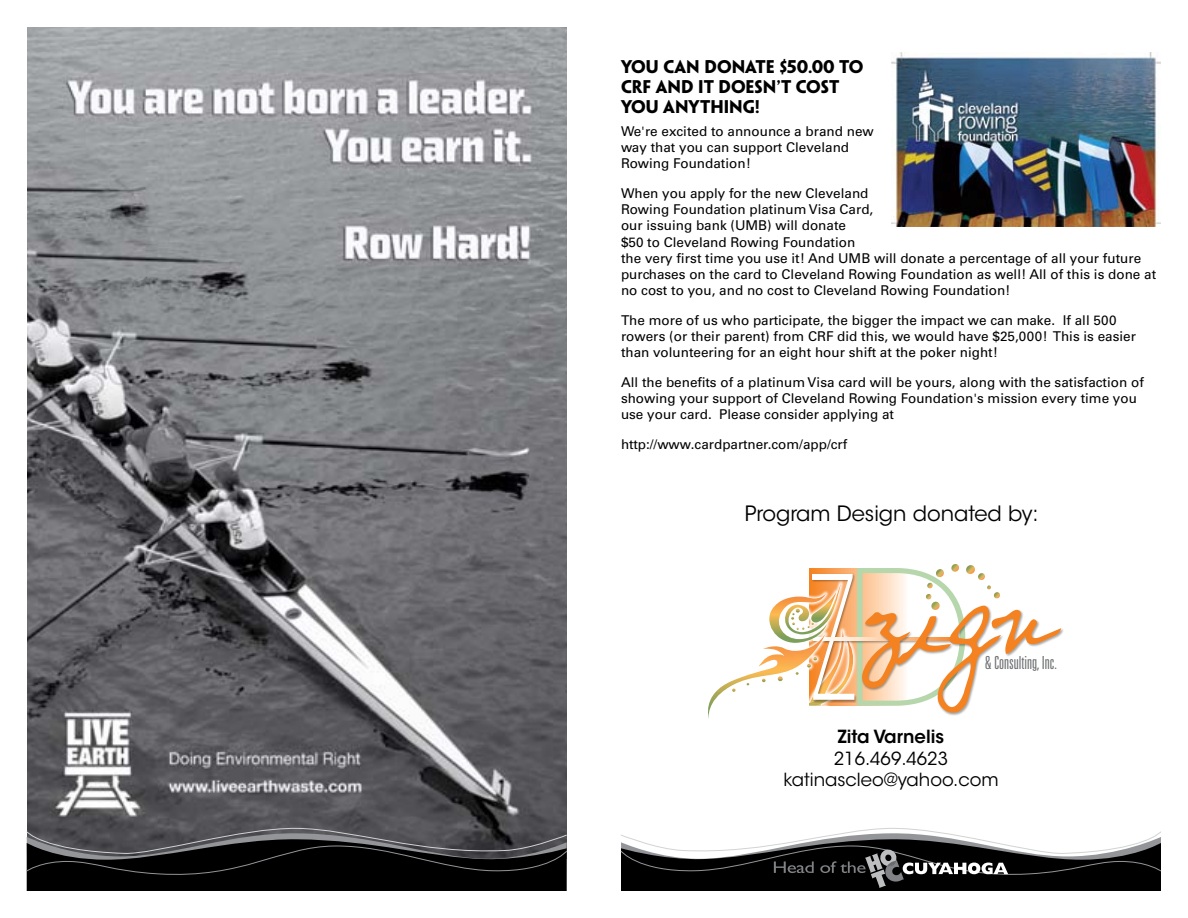
<style>
.page{position:relative;width:1188px;height:918px;background:#fff}
.page>*{position:absolute;margin:0;border:0;box-sizing:border-box;transform-origin:0 0}
.t1{font:200 186px "ITC Avant Garde Std";color:#b6d6ac}
.t2{font:21px "ITC Avant Garde Std";color:#000}
.t3{font:18px/21.6px "ITC Avant Garde Std";color:#000;text-align:center}
.t4{font:300 ultra-condensed 18px "Univers LT Std";color:#6d6f71}
.t5{font:600 18px "ITC Avant Garde Std";color:#000}
.t6{font:700 16.5px/19.8px "Penumbra Sans Std";color:#000}
.t7{font:13.5px/16.2px "Univers LT Std";color:#000}
</style>
<div class="page">
<img style="left:27px;top:27px;width:540px;height:800px">
<svg style="left:26px;top:827px;width:541px;height:64px;background:#242426"></svg>
<svg style="left:620px;top:828px;width:541px;height:63px"></svg>
<div style="left:811px;top:573px;width:149px;height:130px;background:#000;opacity:.35"></div>
<hr style="left:813px;top:638px;width:143px;height:3px;background:#ffe6d0">
<div style="left:703px;top:578px;width:141px;height:144px;background:#fff"></div>
<img style="left:769px;top:597px;width:22px;height:36px">
<img style="left:708px;top:633px;width:118px;height:85px">
<svg style="left:791px;top:573px;width:64px;height:128px"></svg>
<svg style="left:778px;top:676px;width:5px;height:5px"></svg>
<svg style="left:762px;top:679px;width:4px;height:3px"></svg>
<svg style="left:732px;top:689px;width:4px;height:3px"></svg>
<svg style="left:862px;top:564px;width:199px;height:149px"></svg>
<img style="left:892px;top:52px;width:269px;height:174px">
<p class="t6" style="left:621px;top:57px;width:244px">YOU CAN DONATE $50.00 TO<br>CRF AND IT DOESN’T COST<br>YOU ANYTHING!</p>
<p class="t7" style="left:621px;top:123px;width:254px">We're excited to announce a brand new way that you can support Cleveland<br>Rowing Foundation!</p>
<p class="t7" style="left:621px;top:185px;width:537px">When you apply for the new Cleveland<br>Rowing Foundation platinum Visa Card,<br>our issuing bank (UMB) will donate<br>$50 to Cleveland Rowing Foundation<br>the very first time you use it! And UMB will donate a percentage of all your future purchases on the card to Cleveland Rowing Foundation as well! All of this is done at no cost to you, and no cost to Cleveland Rowing Foundation!</p>
<p class="t7" style="left:621px;top:312px;width:517px">The more of us who participate, the bigger the impact we can make. If all 500 rowers (or their parent) from CRF did this, we would have $25,000! This is easier than volunteering for an eight hour shift at the poker night!</p>
<p class="t7" style="left:621px;top:374px;width:524px">All the benefits of a platinum Visa card will be yours, along with the satisfaction of showing your support of Cleveland Rowing Foundation's mission every time you use your card. Please consider applying at</p>
<p class="t7" style="left:621px;top:436px;width:228px">http://www.cardpartner.com/app/crf</p>
<h2 class="t2" style="left:745px;top:501px;width:295px">Program Design donated by:</h2>
<h1 class="t1" style="left:843px;top:530px;width:132px">D</h1>
<h3 class="t4" style="left:985px;top:654px;width:74px">&amp; Consulting, Inc.</h3>
<h3 class="t5" style="left:838px;top:725px;width:108px">Zita Varnelis</h3>
<h3 class="t3" style="left:783px;top:748px;width:217px">216.469.4623 katinascleo@yahoo.com</h3>
</div>
